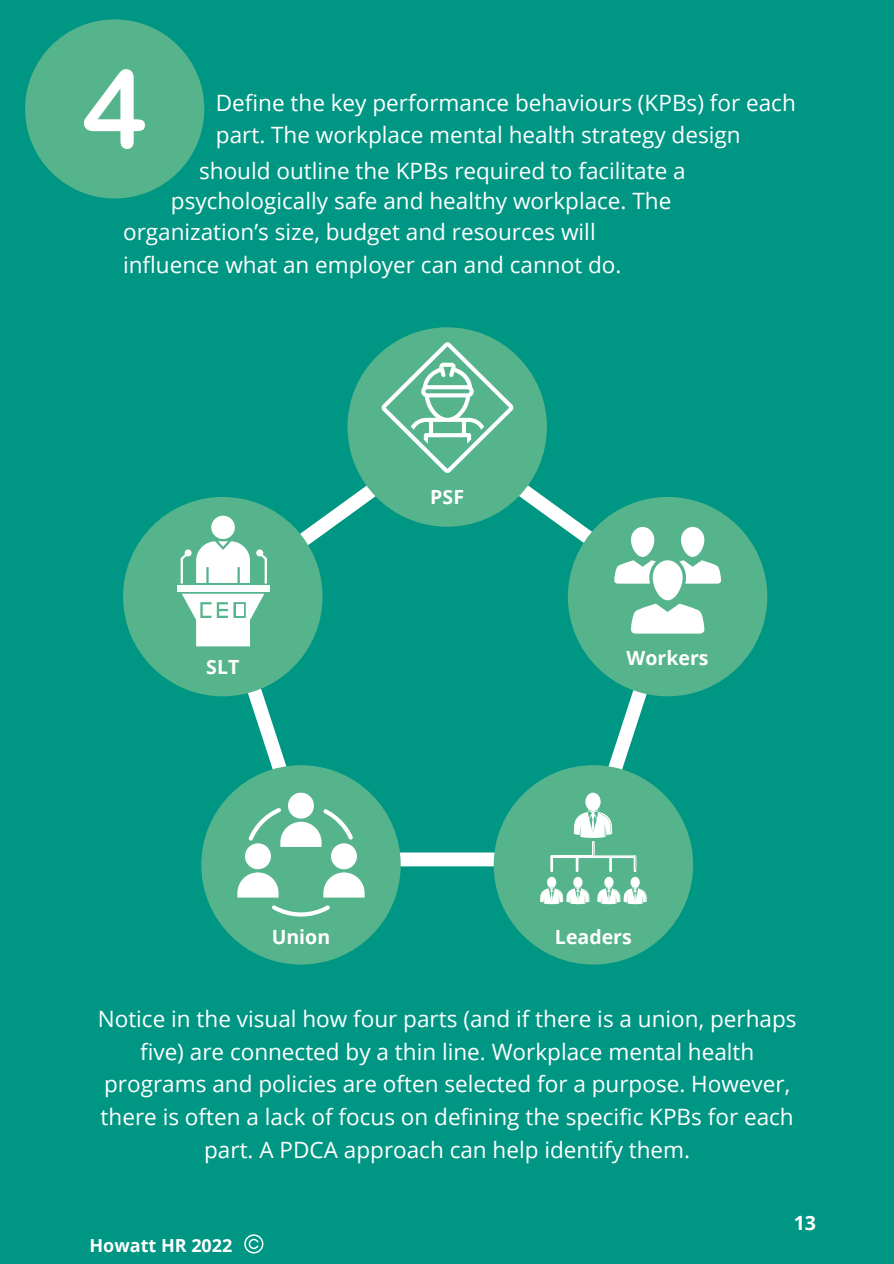
<style>
.page{position:relative;width:894px;height:1264px;background:#fff}
.page>*{position:absolute;margin:0;border:0;box-sizing:border-box;transform-origin:0 0}
.t1{font:22.5px/32.7px "Open Sans";color:#fff}
.t2{font:700 19.65px "Open Sans";color:#fff}
.t3{font:700 19.5px "Open Sans";color:#fff}
.t4{font:700 18px "Open Sans";color:#fff}
</style>
<div class="page">
<div style="left:0;top:0;width:893px;height:1263px;background:#009684"></div>
<div style="left:25px;top:19px;width:179px;height:179px;background:#56b48c;border-radius:50%"></div>
<svg style="left:84px;top:69px;width:61px;height:80px"></svg>
<svg style="left:216px;top:427px;width:462px;height:439px"></svg>
<div style="left:347px;top:327px;width:199px;height:199px;background:#56b48c;border-radius:50%"></div>
<div style="left:123px;top:497px;width:199px;height:199px;background:#56b48c;border-radius:50%"></div>
<div style="left:201px;top:765px;width:199px;height:199px;background:#56b48c;border-radius:50%"></div>
<div style="left:493px;top:765px;width:200px;height:199px;background:#56b48c;border-radius:50%"></div>
<div style="left:567px;top:497px;width:200px;height:199px;background:#56b48c;border-radius:50%"></div>
<svg style="left:381px;top:342px;width:132px;height:131px"></svg>
<div style="left:177px;top:585px;width:92px;height:6px;background:#fff"></div>
<svg style="left:182px;top:593px;width:82px;height:53px"></svg>
<div style="left:236px;top:604px;width:7px;height:11px;background:#fff"></div>
<svg style="left:256px;top:549px;width:11px;height:34px"></svg>
<svg style="left:180px;top:515px;width:70px;height:68px"></svg>
<svg style="left:614px;top:527px;width:107px;height:106px"></svg>
<div style="left:288px;top:792px;width:26px;height:26px;background:#fff;border-radius:50%"></div>
<div style="left:245px;top:843px;width:26px;height:26px;background:#fff;border-radius:50%"></div>
<svg style="left:237px;top:872px;width:41px;height:25px"></svg>
<div style="left:331px;top:843px;width:26px;height:26px;background:#fff;border-radius:50%"></div>
<svg style="left:323px;top:872px;width:41px;height:25px"></svg>
<svg style="left:272px;top:905px;width:58px;height:11px"></svg>
<svg style="left:248px;top:807px;width:105px;height:40px"></svg>
<div style="left:585px;top:792px;width:15px;height:19px;background:#fff;border-radius:50%"></div>
<div style="left:547px;top:876px;width:9px;height:11px;background:#fff;border-radius:50%"></div>
<svg style="left:540px;top:887px;width:49px;height:17px"></svg>
<div style="left:573px;top:876px;width:9px;height:11px;background:#fff;border-radius:50%"></div>
<div style="left:604px;top:876px;width:9px;height:11px;background:#fff;border-radius:50%"></div>
<svg style="left:597px;top:887px;width:49px;height:17px"></svg>
<div style="left:630px;top:876px;width:9px;height:11px;background:#fff;border-radius:50%"></div>
<svg style="left:550px;top:809px;width:86px;height:63px"></svg>
<svg style="left:244px;top:1234px;width:19px;height:19px"></svg>
<p class="t1" style="left:216px;top:86px;width:581px">Define the key performance behaviours (KPBs) for each part. The workplace mental health strategy design</p>
<p class="t1" style="left:199px;top:154px;width:488px">should outline the KPBs required to facilitate a</p>
<p class="t1" style="left:171px;top:184px;width:502px">psychologically safe and healthy workplace. The</p>
<p class="t1" style="left:123px;top:215px;width:500px">organization’s size, budget and resources will influence what an employer can and cannot do.</p>
<p class="t3" style="left:206px;top:653px;width:35px">SLT</p>
<p class="t3" style="left:430px;top:483px;width:35px">PSF</p>
<p class="t3" style="left:626px;top:644px;width:83px">Workers</p>
<p class="t3" style="left:272px;top:922px;width:60px">Union</p>
<p class="t3" style="left:555px;top:922px;width:78px">Leaders</p>
<p class="t1" style="left:98px;top:1002px;width:700px;text-align:center">Notice in the visual how four parts (and if there is a union, perhaps five) are connected by a thin line. Workplace mental health programs and policies are often selected for a purpose. However, there is often a lack of focus on defining the specific KPBs for each part. A PDCA approach can help identify them.</p>
<p class="t4" style="left:89px;top:1232px;width:144px">Howatt HR 2022</p>
<p class="t2" style="left:793px;top:1208px;width:24px">13</p>
</div>
